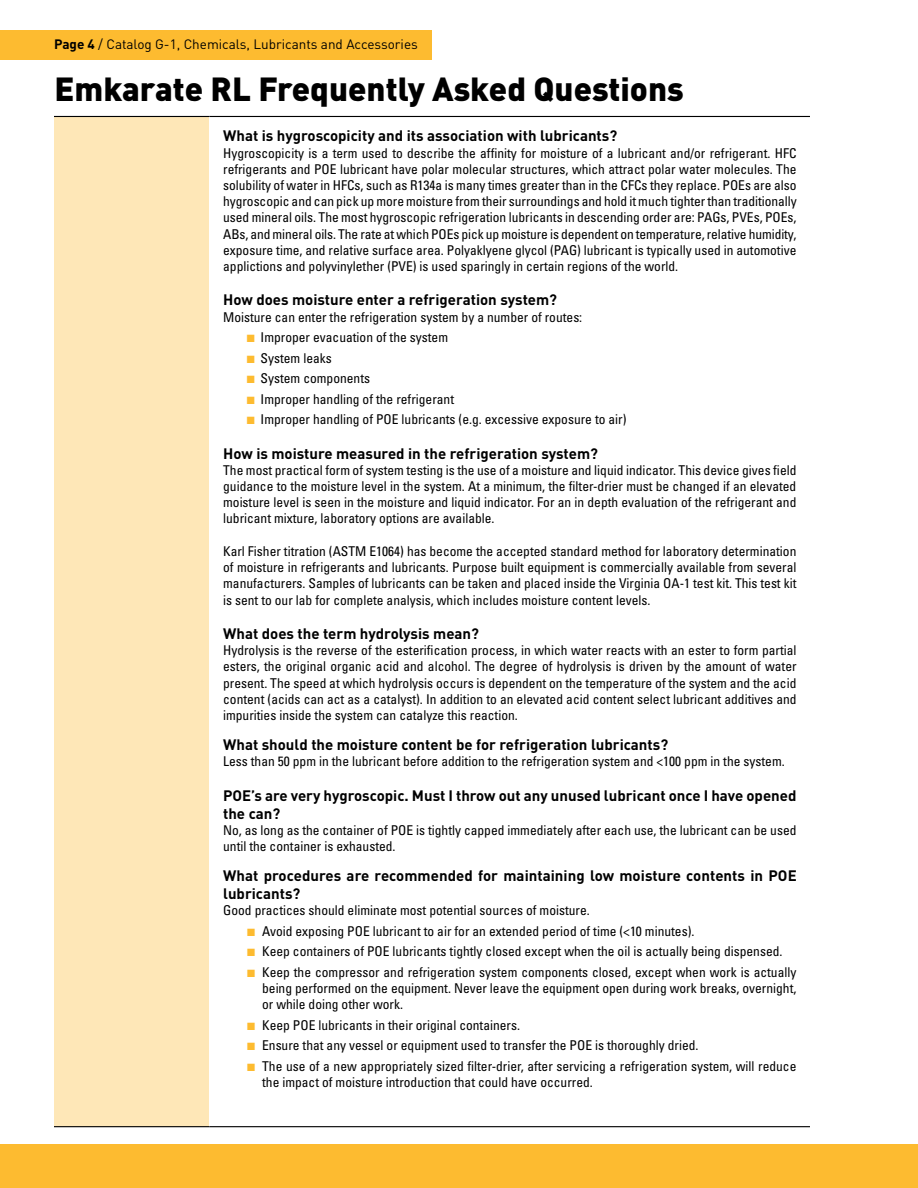
<style>
.page{position:relative;width:918px;height:1188px;background:#fff}
.page>*{position:absolute;margin:0;border:0;box-sizing:border-box;transform-origin:0 0}
.t1{font:900 33px "DINOT";color:#000}
.t2{font:700 15px/18px "DINOT";color:#000}
.t3{font:condensed 13.5px/16.2px "Univers LT Std";color:#000;text-align:justify}
.t4{font:13.5px "DINOT";color:#000}
.s1{font-weight:700}
.s2{color:#fdbb30}
</style>
<div class="page">
<div style="left:0;top:1144px;width:918px;height:44px;background:#fdbb30"></div>
<div style="left:0;top:30px;width:432px;height:30px;background:#fdbb30"></div>
<div style="left:54px;top:117px;width:155px;height:1009px;background:#fee7b7"></div>
<hr style="left:210px;top:116px;width:600px;height:1px;background:#000">
<hr style="left:210px;top:1126px;width:600px;height:1px;background:#000">
<hr style="left:54px;top:116px;width:156px;height:1px;background:#000">
<hr style="left:54px;top:1126px;width:156px;height:1px;background:#000">
<p class="t4" style="left:54px;top:35px;width:365px"><span class="s1">Page 4</span> / Catalog G-1, Chemicals, Lubricants and Accessories</p>
<h1 class="t1" style="left:54px;top:67px;width:631px">Emkarate RL Frequently Asked Questions</h1>
<p class="t2" style="left:223px;top:126px;width:396px">What is hygroscopicity and its association with lubricants?</p>
<p class="t3" style="left:223px;top:145px;width:575px">Hygroscopicity is a term used to describe the affinity for moisture of a lubricant and/or refrigerant. HFC refrigerants and POE lubricant have polar molecular structures, which attract polar water molecules. The solubility of water in HFCs, such as R134a is many times greater than in the CFCs they replace. POEs are also hygroscopic and can pick up more moisture from their surroundings and hold it much tighter than traditionally used mineral oils. The most hygroscopic refrigeration lubricants in descending order are: PAGs, PVEs, POEs, ABs, and mineral oils. The rate at which POEs pick up moisture is dependent on temperature, relative humidity, exposure time, and relative surface area. Polyaklyene glycol (PAG) lubricant is typically used in automotive applictions and polyvinylether (PVE) is used sparingly in certain regions of the world.</p>
<p class="t2" style="left:223px;top:290px;width:335px">How does moisture enter a refrigeration system?</p>
<p class="t3" style="left:223px;top:309px;width:361px">Moisture can enter the refrigeration system by a number of routes:</p>
<p class="t3" style="left:247px;top:329px;width:203px"><span class="s2">■</span> Improper evacuation of the system</p>
<p class="t3" style="left:247px;top:350px;width:87px"><span class="s2">■</span> System leaks</p>
<p class="t3" style="left:247px;top:370px;width:125px"><span class="s2">■</span> System components</p>
<p class="t3" style="left:247px;top:391px;width:209px"><span class="s2">■</span> Improper handling of the refrigerant</p>
<p class="t3" style="left:247px;top:411px;width:381px"><span class="s2">■</span> Improper handling of POE lubricants (e.g. excessive exposure to air)</p>
<p class="t2" style="left:223px;top:444px;width:376px">How is moisture measured in the refrigeration system?</p>
<p class="t3" style="left:223px;top:462px;width:575px">The most practical form of system testing is the use of a moisture and liquid indicator. This device gives field guidance to the moisture level in the system. At a minimum, the filter-drier must be changed if an elevated moisture level is seen in the moisture and liquid indicator. For an in depth evaluation of the refrigerant and lubricant mixture, laboratory options are available.</p>
<p class="t3" style="left:223px;top:543px;width:575px">Karl Fisher titration (ASTM E1064) has become the accepted standard method for laboratory determination of moisture in refrigerants and lubricants. Purpose built equipment is commercially available from several manufacturers. Samples of lubricants can be taken and placed inside the Virginia OA-1 test kit. This test kit is sent to our lab for complete analysis, which includes moisture content levels.</p>
<p class="t2" style="left:223px;top:624px;width:257px">What does the term hydrolysis mean?</p>
<p class="t3" style="left:223px;top:642px;width:575px">Hydrolysis is the reverse of the esterification process, in which water reacts with an ester to form partial esters, the original organic acid and alcohol. The degree of hydrolysis is driven by the amount of water present. The speed at which hydrolysis occurs is dependent on the temperature of the system and the acid content (acids can act as a catalyst). In addition to an elevated acid content select lubricant additives and impurities inside the system can catalyze this reaction.</p>
<p class="t2" style="left:223px;top:735px;width:447px">What should the moisture content be for refrigeration lubricants?</p>
<p class="t3" style="left:223px;top:753px;width:561px">Less than 50 ppm in the lubricant before addition to the refrigeration system and &lt;100 ppm in the system.</p>
<p class="t2" style="left:223px;top:786px;width:575px">POE’s are very hygroscopic. Must I throw out any unused lubricant once I have opened the can?</p>
<p class="t3" style="left:223px;top:822px;width:575px">No, as long as the container of POE is tightly capped immediately after each use, the lubricant can be used until the container is exhausted.</p>
<p class="t2" style="left:223px;top:866px;width:575px">What procedures are recommended for maintaining low moisture contents in POE lubricants?</p>
<p class="t3" style="left:223px;top:902px;width:366px">Good practices should eliminate most potential sources of moisture.</p>
<p class="t3" style="left:247px;top:923px;width:447px"><span class="s2">■</span> Avoid exposing POE lubricant to air for an extended period of time (&lt;10 minutes).</p>
<p class="t3" style="left:247px;top:943px;width:535px"><span class="s2">■</span> Keep containers of POE lubricants tightly closed except when the oil is actually being dispensed.</p>
<p class="t3" style="left:262px;top:964px;width:536px;text-indent:-15px"><span class="s2">■</span> Keep the compressor and refrigeration system components closed, except when work is actually being performed on the equipment. Never leave the equipment open during work breaks, overnight, or while doing other work.</p>
<p class="t3" style="left:247px;top:1017px;width:273px"><span class="s2">■</span> Keep POE lubricants in their original containers.</p>
<p class="t3" style="left:247px;top:1037px;width:451px"><span class="s2">■</span> Ensure that any vessel or equipment used to transfer the POE is thoroughly dried.</p>
<p class="t3" style="left:262px;top:1058px;width:536px;text-indent:-15px"><span class="s2">■</span> The use of a new appropriately sized filter-drier, after servicing a refrigeration system, will reduce the impact of moisture introduction that could have occurred.</p>
</div>
